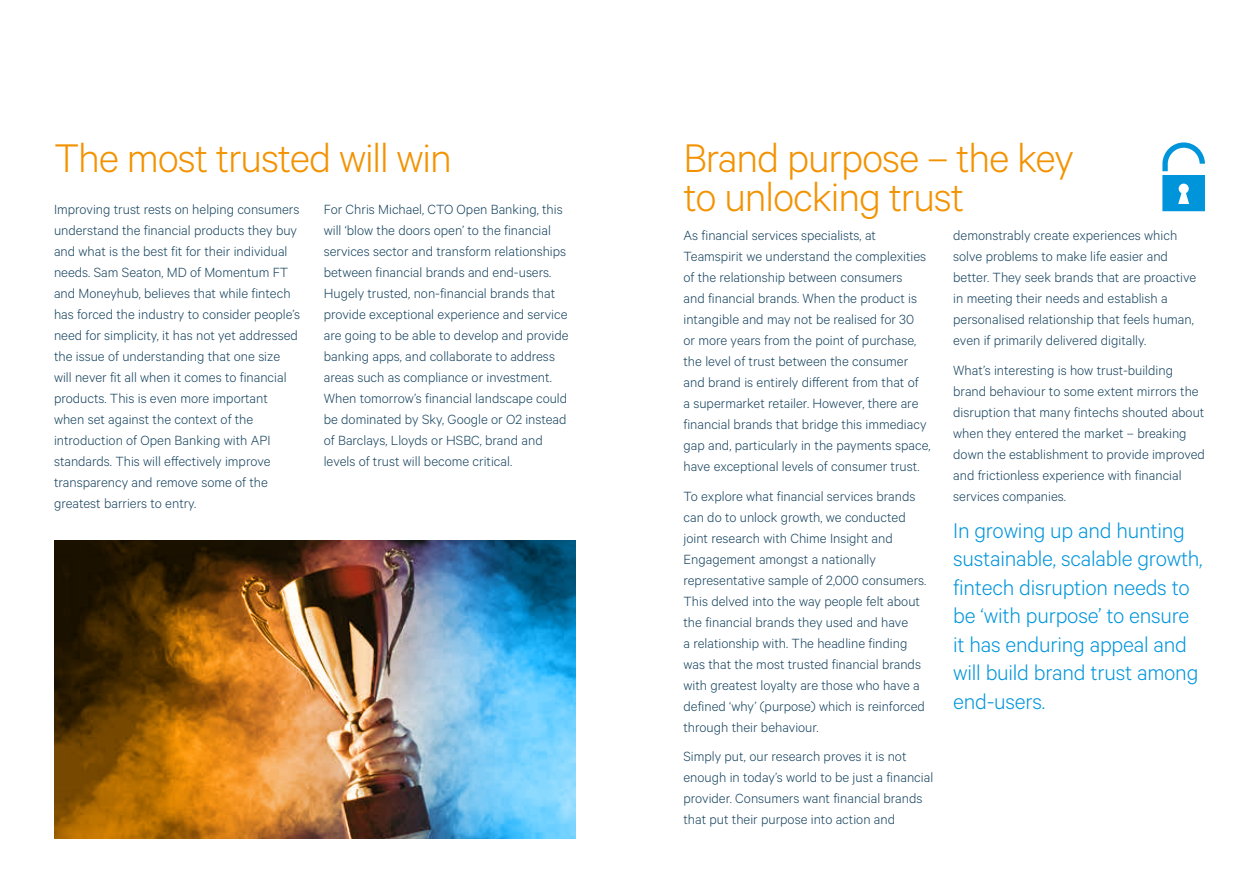
<style>
.page{position:relative;width:1259px;height:893px;background:#fff}
.page>*{position:absolute;margin:0;border:0;box-sizing:border-box;transform-origin:0 0}
.t1{font:300 45px/39px "Calibre";letter-spacing:-.025em;color:#f39200}
.t2{font:300 24px/28.5px "Calibre";letter-spacing:-.01em;color:#0095db}
.t3{font:300 15px/21px "Calibre";color:#15425e}
</style>
<div class="page">
<svg style="left:1162px;top:142px;width:43px;height:69px"></svg>
<img style="left:54px;top:540px;width:312px;height:299px">
<img style="left:366px;top:540px;width:209px;height:299px">
<h1 class="t1" style="left:54px;top:136px;width:399px">The most trusted will win</h1>
<p class="t3" style="left:54px;top:198px;width:248px">Improving trust rests on helping consumers understand the financial products they buy and what is the best fit for their individual needs. Sam Seaton, MD of Momentum FT and Moneyhub, believes that while fintech has forced the industry to consider people’s need for simplicity, it has not yet addressed the issue of understanding that one size will never fit all when it comes to financial products. This is even more important when set against the context of the introduction of Open Banking with API standards. This will effectively improve transparency and remove some of the greatest barriers to entry.</p>
<p class="t3" style="left:324px;top:198px;width:246px">For Chris Michael, CTO Open Banking, this will ‘blow the doors open’ to the financial services sector and transform relationships between financial brands and end-users.<br>Hugely trusted, non-financial brands that provide exceptional experience and service are going to be able to develop and provide banking apps, and collaborate to address areas such as compliance or investment.<br>When tomorrow’s financial landscape could be dominated by Sky, Google or O2 instead of Barclays, Lloyds or HSBC, brand and levels of trust will become critical.</p>
<h1 class="t1" style="left:683px;top:136px;width:392px">Brand purpose – the key to unlocking trust</h1>
<p class="t3" style="left:683px;top:224px;width:249px">As financial services specialists, at Teamspirit we understand the complexities of the relationship between consumers<br>and financial brands. When the product is intangible and may not be realised for 30<br>or more years from the point of purchase, the level of trust between the consumer and brand is entirely different from that of<br>a supermarket retailer. However, there are financial brands that bridge this immediacy gap and, particularly in the payments space, have exceptional levels of consumer trust.</p>
<p class="t3" style="left:683px;top:485px;width:244px">To explore what financial services brands can do to unlock growth, we conducted joint research with Chime Insight and Engagement amongst a nationally representative sample of 2,000 consumers.<br>This delved into the way people felt about the financial brands they used and have<br>a relationship with. The headline finding was that the most trusted financial brands with greatest loyalty are those who have a defined ‘why’ (purpose) which is reinforced through their behaviour.</p>
<p class="t3" style="left:683px;top:745px;width:251px">Simply put, our research proves it is not enough in today’s world to be just a financial provider. Consumers want financial brands that put their purpose into action and</p>
<p class="t3" style="left:953px;top:224px;width:245px">demonstrably create experiences which solve problems to make life easier and better. They seek brands that are proactive in meeting their needs and establish a personalised relationship that feels human, even if primarily delivered digitally.</p>
<p class="t3" style="left:953px;top:359px;width:253px">What’s interesting is how trust-building brand behaviour to some extent mirrors the disruption that many fintechs shouted about when they entered the market – breaking down the establishment to provide improved and frictionless experience with financial services companies.</p>
<h2 class="t2" style="left:953px;top:515px;width:251px">In growing up and hunting sustainable, scalable growth, fintech disruption needs to be ‘with purpose’ to ensure it has enduring appeal and will build brand trust among end-users.</h2>
</div>
